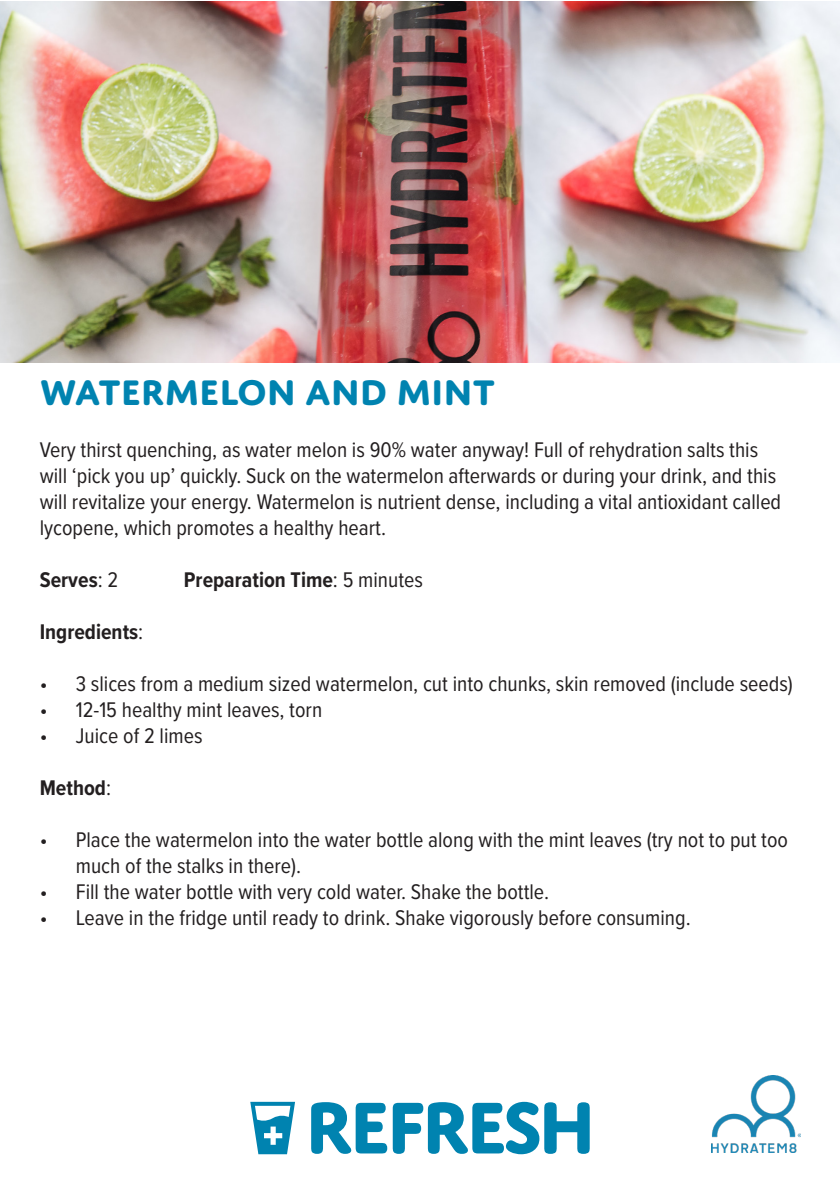
<style>
.page{position:relative;width:840px;height:1191px;background:#fff}
.page>*{position:absolute;margin:0;border:0;box-sizing:border-box;transform-origin:0 0}
.HEADING{font:700 38px "Domus Titling";color:#0083b0}
.t1{font:22px/26px "Proxima Nova Cond";color:#231f20}
.t2{font:700 22px "Proxima Nova Cond";color:#231f20}
.s1{font-weight:400}
</style>
<div class="page">
<img style="left:711px;top:1075px;width:88px;height:77px">
<svg style="left:250px;top:1101px;width:339px;height:53px"></svg>
<img style="left:0;top:1px;width:839px;height:362px">
<p class="HEADING" style="left:40px;top:370px;width:456px">WATERMELON AND MINT</p>
<p class="t1" style="left:40px;top:436px;width:742px">Very thirst quenching, as water melon is 90% water anyway! Full of rehydration salts this will ‘pick you up’ quickly. Suck on the watermelon afterwards or during your drink, and this will revitalize your energy. Watermelon is nutrient dense, including a vital antioxidant called lycopene, which promotes a healthy heart.</p>
<p class="t2" style="left:40px;top:564px;width:80px">Serves<span class="s1">: 2</span></p>
<p class="t2" style="left:184px;top:564px;width:240px">Preparation Time<span class="s1">: 5 minutes</span></p>
<p class="t2" style="left:40px;top:616px;width:105px">Ingredients<span class="s1">:</span></p>
<p class="t1" style="left:40px;top:670px;width:754px">• 3 slices from a medium sized watermelon, cut into chunks, skin removed (include seeds)</p>
<p class="t1" style="left:40px;top:696px;width:284px">• 12-15 healthy mint leaves, torn</p>
<p class="t1" style="left:40px;top:722px;width:164px">• Juice of 2 limes</p>
<p class="t2" style="left:40px;top:772px;width:73px">Method<span class="s1">:</span></p>
<p class="t1" style="left:76px;top:826px;width:713px;text-indent:-36px">• Place the watermelon into the water bottle along with the mint leaves (try not to put too much of the stalks in there).</p>
<p class="t1" style="left:40px;top:878px;width:510px">• Fill the water bottle with very cold water. Shake the bottle.</p>
<p class="t1" style="left:40px;top:904px;width:652px">• Leave in the fridge until ready to drink. Shake vigorously before consuming.</p>
</div>
